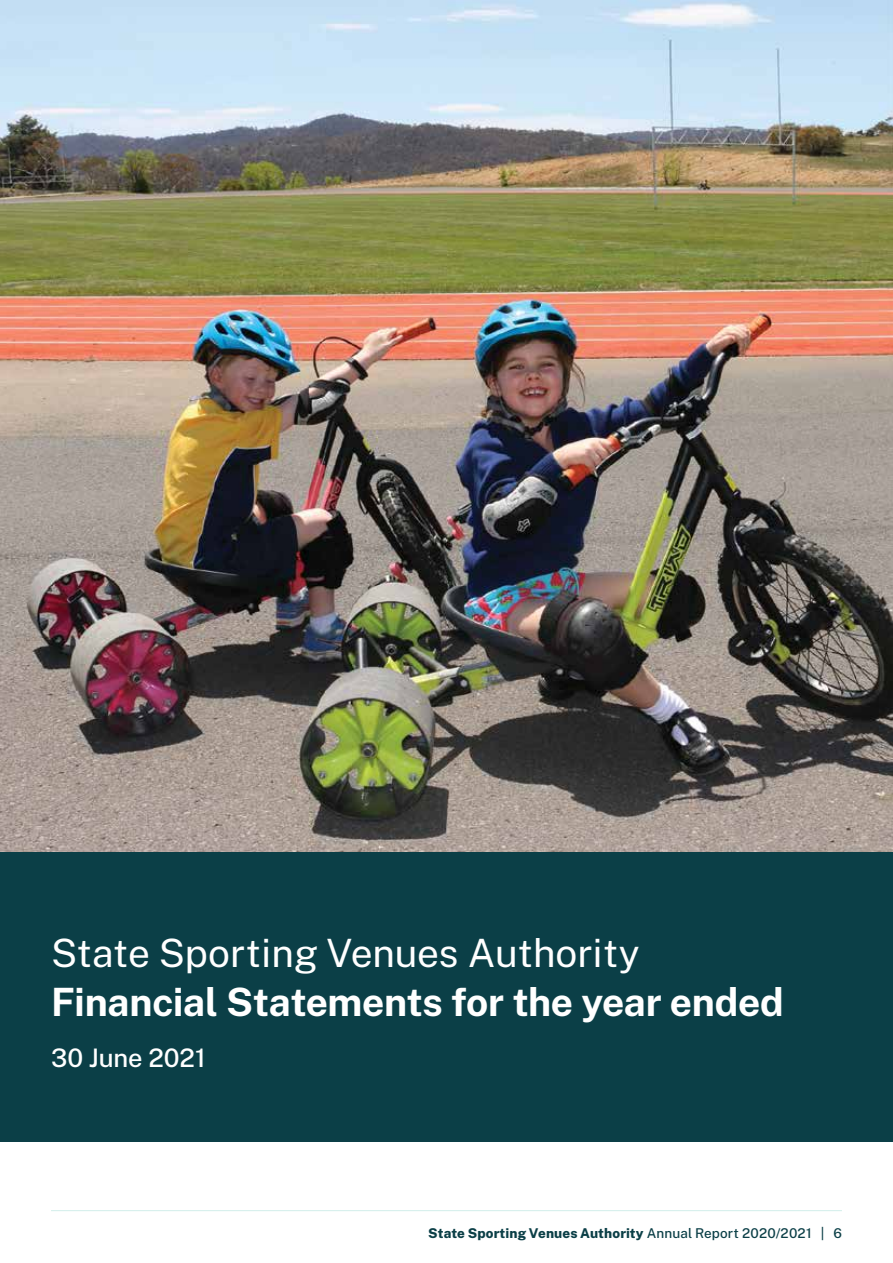
<style>
.page{position:relative;width:893px;height:1263px;background:#fff}
.page>*{position:absolute;margin:0;border:0;box-sizing:border-box;transform-origin:0 0}
.t1{font:700 39px "Public Sans";letter-spacing:-.01em;color:#fff}
.t2{font:39px "Public Sans";color:#fff}
.t3{font:500 25.5px "Public Sans";color:#fff}
.t4{font:800 13.5px "Public Sans";letter-spacing:.01em;color:#0b3f47}
.s1{font-weight:500}
</style>
<div class="page">
<hr style="left:51px;top:1210px;width:791px;height:1px;background:#d1eeea">
<img style="left:0;top:0;width:893px;height:853px">
<div style="left:0;top:853px;width:893px;height:289px;background:#0b3f47"></div>
<h1 class="t2" style="left:51px;top:924px;width:590px">State Sporting Venues Authority</h1>
<h1 class="t1" style="left:51px;top:974px;width:734px">Financial Statements for the year ended</h1>
<h2 class="t3" style="left:51px;top:1039px;width:156px">30 June 2021</h2>
<p class="t4" style="left:428px;top:1223px;width:415px">State Sporting Venues Authority <span class="s1">Annual Report 2020/2021 | 6</span></p>
</div>
